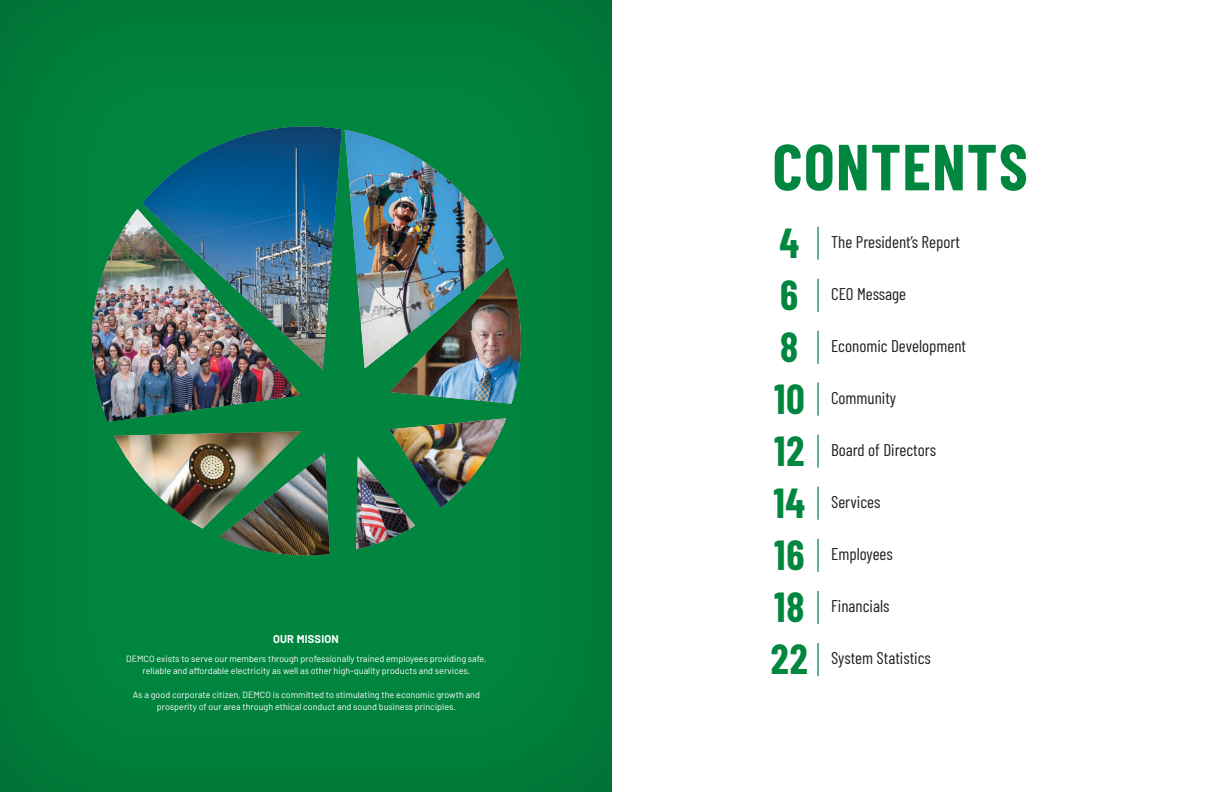
<style>
.page{position:relative;width:1224px;height:792px;background:#fff}
.page>*{position:absolute;margin:0;border:0;box-sizing:border-box;transform-origin:0 0}
.t1{font:700 65px "Barlow Condensed";letter-spacing:.02em;color:#00863f}
.t2{font:700 41px "Barlow Condensed";letter-spacing:.02em;color:#00863f}
.t3{font:17px "Barlow Condensed";color:#231f20}
.t4{font:700 11px "Barlow";letter-spacing:.02em;color:#fff}
.t5{font:9px "Barlow";color:#fff}
</style>
<div class="page">
<div style="left:0;top:0;width:622px;height:792px;background:#00813c"></div>
<div style="left:612px;top:0;width:612px;height:792px;background:#fff"></div>
<svg style="left:817px;top:227px;width:2px;height:33px"></svg>
<svg style="left:817px;top:331px;width:2px;height:33px"></svg>
<svg style="left:817px;top:434px;width:2px;height:34px"></svg>
<svg style="left:817px;top:279px;width:2px;height:33px"></svg>
<svg style="left:817px;top:382px;width:2px;height:34px"></svg>
<svg style="left:817px;top:487px;width:2px;height:33px"></svg>
<svg style="left:817px;top:539px;width:2px;height:33px"></svg>
<svg style="left:817px;top:591px;width:2px;height:33px"></svg>
<svg style="left:817px;top:643px;width:2px;height:33px"></svg>
<div style="left:112px;top:430px;width:190px;height:100px;background:#00853e"></div>
<div style="left:140px;top:125px;width:202px;height:246px;background:#231f20;opacity:.15"></div>
<img style="left:389px;top:267px;width:132px;height:137px">
<div style="left:343px;top:129px;width:162px;height:241px;background:#231f20;opacity:.15"></div>
<img style="left:114px;top:431px;width:188px;height:98px">
<div style="left:218px;top:452px;width:112px;height:104px;background:#231f20;opacity:.15"></div>
<img style="left:356px;top:456px;width:59px;height:94px">
<div style="left:388px;top:417px;width:119px;height:92px;background:#231f20;opacity:.15"></div>
<div style="left:90px;top:207px;width:212px;height:216px;background:#231f20;opacity:.15"></div>
<p class="t4" style="left:273px;top:631px;width:67px">OUR MISSION</p>
<p class="t5" style="left:126px;top:652px;width:362px">DEMCO exists to serve our members through professionally trained employees providing safe,</p>
<p class="t5" style="left:142px;top:664px;width:329px">reliable and affordable electricity as well as other high-quality products and services.</p>
<p class="t5" style="left:133px;top:688px;width:349px">As a good corporate citizen, DEMCO is committed to stimulating the economic growth and</p>
<p class="t5" style="left:157px;top:700px;width:301px">prosperity of our area through ethical conduct and sound business principles.</p>
<p class="t1" style="left:772px;top:127px;width:257px">CONTENTS</p>
<p class="t2" style="left:780px;top:217px;width:21px">4</p>
<p class="t2" style="left:780px;top:269px;width:20px">6</p>
<p class="t2" style="left:780px;top:321px;width:20px">8</p>
<p class="t2" style="left:774px;top:373px;width:32px">10</p>
<p class="t2" style="left:774px;top:425px;width:32px">12</p>
<p class="t2" style="left:773px;top:477px;width:33px">14</p>
<p class="t2" style="left:774px;top:529px;width:32px">16</p>
<p class="t2" style="left:774px;top:581px;width:32px">18</p>
<p class="t2" style="left:771px;top:633px;width:38px">22</p>
<p class="t3" style="left:831px;top:232px;width:130px">The President’s Report</p>
<p class="t3" style="left:831px;top:284px;width:76px">CEO Message</p>
<p class="t3" style="left:831px;top:336px;width:136px">Economic Development</p>
<p class="t3" style="left:831px;top:388px;width:67px">Community</p>
<p class="t3" style="left:831px;top:440px;width:107px">Board of Directors</p>
<p class="t3" style="left:831px;top:492px;width:51px">Services</p>
<p class="t3" style="left:831px;top:544px;width:63px">Employees</p>
<p class="t3" style="left:831px;top:596px;width:60px">Financials</p>
<p class="t3" style="left:831px;top:648px;width:101px">System Statistics</p>
</div>
